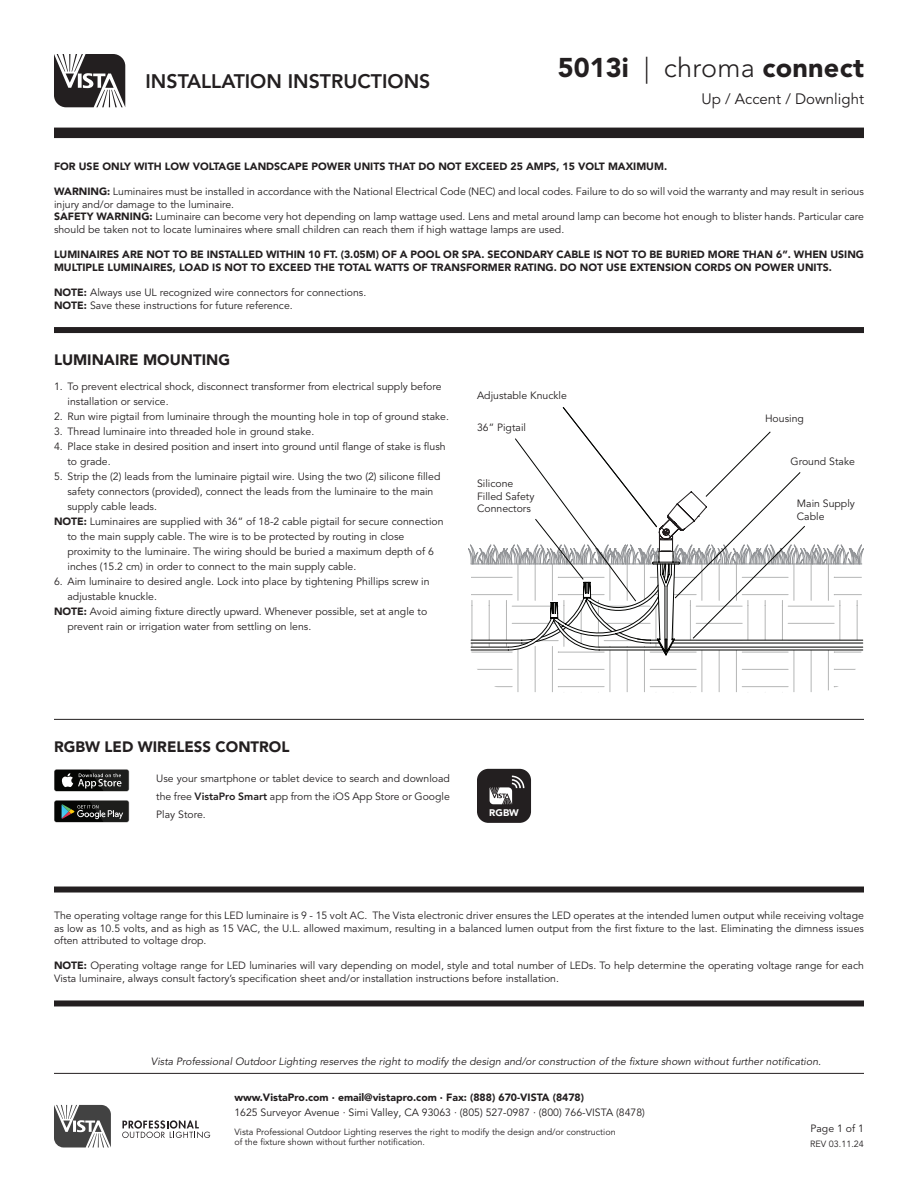
<style>
.page{position:relative;width:918px;height:1188px;background:#fff}
.page>*{position:absolute;margin:0;border:0;box-sizing:border-box;transform-origin:0 0}
.Header_Product_-_Lef{font:900 27px "Avenir LT Pro";letter-spacing:.01em;color:#231f20}
.t1{font:800 19.5px "Avenir LT Pro";color:#231f20}
.Header_Product_-_Lef-2{font:900 15px "Avenir LT Pro";color:#231f20}
.Header_Product_-_Lef-3{font:15px "Avenir LT Pro";color:#231f20}
.Heading_1{font:900 15px "Avenir LT Pro";color:#231f20}
.Heading_2{font:10.5px/12.6px "Avenir LT Pro";color:#231f20}
.Body{font:10.5px/15px "Avenir LT Pro";color:#231f20}
.Heading_2-2{font:900 10.5px/12.6px "Avenir LT Pro";color:#231f20}
.t2{font:italic 10.5px "Avenir LT Pro";color:#231f20}
.t3{font:900 9.6px "Avenir";color:#fff}
.t4{font:9px/10.8px "Avenir LT Pro";color:#231f20}
.s1{font-weight:300}
.s2{font-weight:900}
.s3{font-weight:800}
</style>
<div class="page">
<svg style="left:477px;top:656px;width:379px;height:36px"></svg>
<svg style="left:468px;top:407px;width:396px;height:249px"></svg>
<svg style="left:54px;top:1105px;width:57px;height:43px"></svg>
<svg style="left:122px;top:1120px;width:88px;height:18px"></svg>
<hr style="left:54px;top:1073px;width:810px;height:1px;background:#231f20">
<div style="left:54px;top:128px;width:810px;height:10px;background:#231f20"></div>
<svg style="left:54px;top:54px;width:71px;height:53px"></svg>
<div style="left:54px;top:327px;width:810px;height:6px;background:#231f20"></div>
<div style="left:54px;top:887px;width:810px;height:6px;background:#231f20"></div>
<div style="left:54px;top:1000px;width:810px;height:6px;background:#231f20"></div>
<hr style="left:54px;top:719px;width:810px;height:1px;background:#231f20">
<div style="left:477px;top:769px;width:54px;height:54px;background:#231f20;border-radius:11px"></div>
<svg style="left:490px;top:776px;width:34px;height:28px"></svg>
<div style="left:54px;top:801px;width:75px;height:21px;background:#050604;border-radius:2px"></div>
<svg style="left:62px;top:800px;width:67px;height:22px"></svg>
<svg style="left:54px;top:769px;width:75px;height:23px"></svg>
<div style="left:54px;top:770px;width:75px;height:21px;background:#050604;border-radius:2px"></div>
<svg style="left:61px;top:769px;width:68px;height:23px"></svg>
<h2 class="t1" style="left:146px;top:70px;width:286px">INSTALLATION INSTRUCTIONS</h2>
<p class="Header_Product_-_Lef" style="left:558px;top:52px;width:308px">5013i <span class="s1">| chroma</span> connect</p>
<p class="Header_Product_-_Lef-3" style="left:701px;top:90px;width:164px">Up / Accent / Downlight</p>
<p class="Heading_2-2" style="left:54px;top:160px;width:615px">FOR USE ONLY WITH LOW VOLTAGE LANDSCAPE POWER UNITS THAT DO NOT EXCEED 25 AMPS, 15 VOLT MAXIMUM.</p>
<p class="Heading_2" style="left:54px;top:185px;width:811px"><span class="s2">WARNING:</span> Luminaires must be installed in accordance with the National Electrical Code (NEC) and local codes. Failure to do so will void the warranty and may result in serious injury and/or damage to the luminaire.</p>
<p class="Heading_2" style="left:54px;top:211px;width:812px"><span class="s2">SAFETY WARNING:</span> Luminaire can become very hot depending on lamp wattage used. Lens and metal around lamp can become hot enough to blister hands. Particular care should be taken not to locate luminaires where small children can reach them if high wattage lamps are used.</p>
<p class="Heading_2-2" style="left:54px;top:248px;width:812px">LUMINAIRES ARE NOT TO BE INSTALLED WITHIN 10 FT. (3.05M) OF A POOL OR SPA. SECONDARY CABLE IS NOT TO BE BURIED MORE THAN 6”. WHEN USING<br>MULTIPLE LUMINAIRES, LOAD IS NOT TO EXCEED THE TOTAL WATTS OF TRANSFORMER RATING. DO NOT USE EXTENSION CORDS ON POWER UNITS.</p>
<p class="Heading_2" style="left:54px;top:286px;width:314px"><span class="s2">NOTE:</span> Always use UL recognized wire connectors for connections.</p>
<p class="Heading_2" style="left:54px;top:299px;width:240px"><span class="s2">NOTE:</span> Save these instructions for future reference.</p>
<p class="Heading_1" style="left:54px;top:351px;width:178px">LUMINAIRE MOUNTING</p>
<p class="Heading_2" style="left:68px;top:379px;width:376px;line-height:15px;text-indent:-14px">1. To prevent electrical shock, disconnect transformer from electrical supply before installation or service.</p>
<p class="Heading_2" style="left:54px;top:411px;width:396px">2. Run wire pigtail from luminaire through the mounting hole in top of ground stake.</p>
<p class="Heading_2" style="left:54px;top:426px;width:262px">3. Thread luminaire into threaded hole in ground stake.</p>
<p class="Heading_2" style="left:68px;top:439px;width:380px;line-height:15px;text-indent:-14px">4. Place stake in desired position and insert into ground until flange of stake is flush to grade.</p>
<p class="Heading_2" style="left:68px;top:469px;width:374px;line-height:15px;text-indent:-14px">5. Strip the (2) leads from the luminaire pigtail wire. Using the two (2) silicone filled safety connectors (provided), connect the leads from the luminaire to the main supply cable leads.</p>
<p class="Body" style="left:68px;top:514px;width:378px;text-indent:-14px"><span class="s2">NOTE:</span> Luminaires are supplied with 36” of 18-2 cable pigtail for secure connection to the main supply cable. The wire is to be protected by routing in close proximity to the luminaire. The wiring should be buried a maximum depth of 6 inches (15.2 cm) in order to connect to the main supply cable.</p>
<p class="Heading_2" style="left:68px;top:574px;width:364px;line-height:15px;text-indent:-14px">6. Aim luminaire to desired angle. Lock into place by tightening Phillips screw in adjustable knuckle.</p>
<p class="Body" style="left:68px;top:604px;width:361px;text-indent:-14px"><span class="s2">NOTE:</span> Avoid aiming fixture directly upward. Whenever possible, set at angle to prevent rain or irrigation water from settling on lens.</p>
<p class="Heading_2" style="left:477px;top:390px;width:91px">Adjustable Knuckle</p>
<p class="Heading_2" style="left:477px;top:421px;width:50px">36” Pigtail</p>
<p class="Heading_2" style="left:477px;top:478px;width:59px">Silicone<br>Filled Safety<br>Connectors</p>
<p class="Header_Product_-_Lef-2" style="left:54px;top:738px;width:237px">RGBW LED WIRELESS CONTROL</p>
<p class="Heading_2" style="left:156px;top:769px;width:295px;line-height:18px;text-align:justify">Use your smartphone or tablet device to search and download the free <span class="s3">VistaPro Smart</span> app from the iOS App Store or Google Play Store.</p>
<p class="t3" style="left:489px;top:805px;width:31px">RGBW</p>
<p class="Heading_2" style="left:765px;top:412px;width:40px">Housing</p>
<p class="Heading_2" style="left:791px;top:456px;width:66px">Ground Stake</p>
<p class="Heading_2" style="left:797px;top:497px;width:59px">Main Supply<br>Cable</p>
<p class="Heading_2" style="left:54px;top:909px;width:812px;text-align:justify">The operating voltage range for this LED luminaire is 9 - 15 volt AC. The Vista electronic driver ensures the LED operates at the intended lumen output while receiving voltage as low as 10.5 volts, and as high as 15 VAC, the U.L. allowed maximum, resulting in a balanced lumen output from the first fixture to the last. Eliminating the dimness issues often attributed to voltage drop.</p>
<p class="Heading_2" style="left:54px;top:960px;width:812px"><span class="s2">NOTE:</span> Operating voltage range for LED luminaries will vary depending on model, style and total number of LEDs. To help determine the operating voltage range for each<br>Vista luminaire, always consult factory’s specification sheet and/or installation instructions before installation.</p>
<p class="t2" style="left:151px;top:1055px;width:672px">Vista Professional Outdoor Lighting reserves the right to modify the design and/or construction of the fixture shown without further notification.</p>
<p class="Heading_2-2" style="left:234px;top:1091px;width:351px">www.VistaPro.com · email@vistapro.com · Fax: (888) 670-VISTA (8478)</p>
<p class="Heading_2" style="left:234px;top:1106px;width:412px">1625 Surveyor Avenue · Simi Valley, CA 93063 · (805) 527-0987 · (800) 766-VISTA (8478)</p>
<p class="t4" style="left:234px;top:1126px;width:383px">Vista Professional Outdoor Lighting reserves the right to modify the design and/or construction of the fixture shown without further notification.</p>
<p class="Heading_2" style="left:811px;top:1123px;width:55px">Page 1 of 1</p>
<p class="t4" style="left:810px;top:1139px;width:55px">REV 03.11.24</p>
</div>
